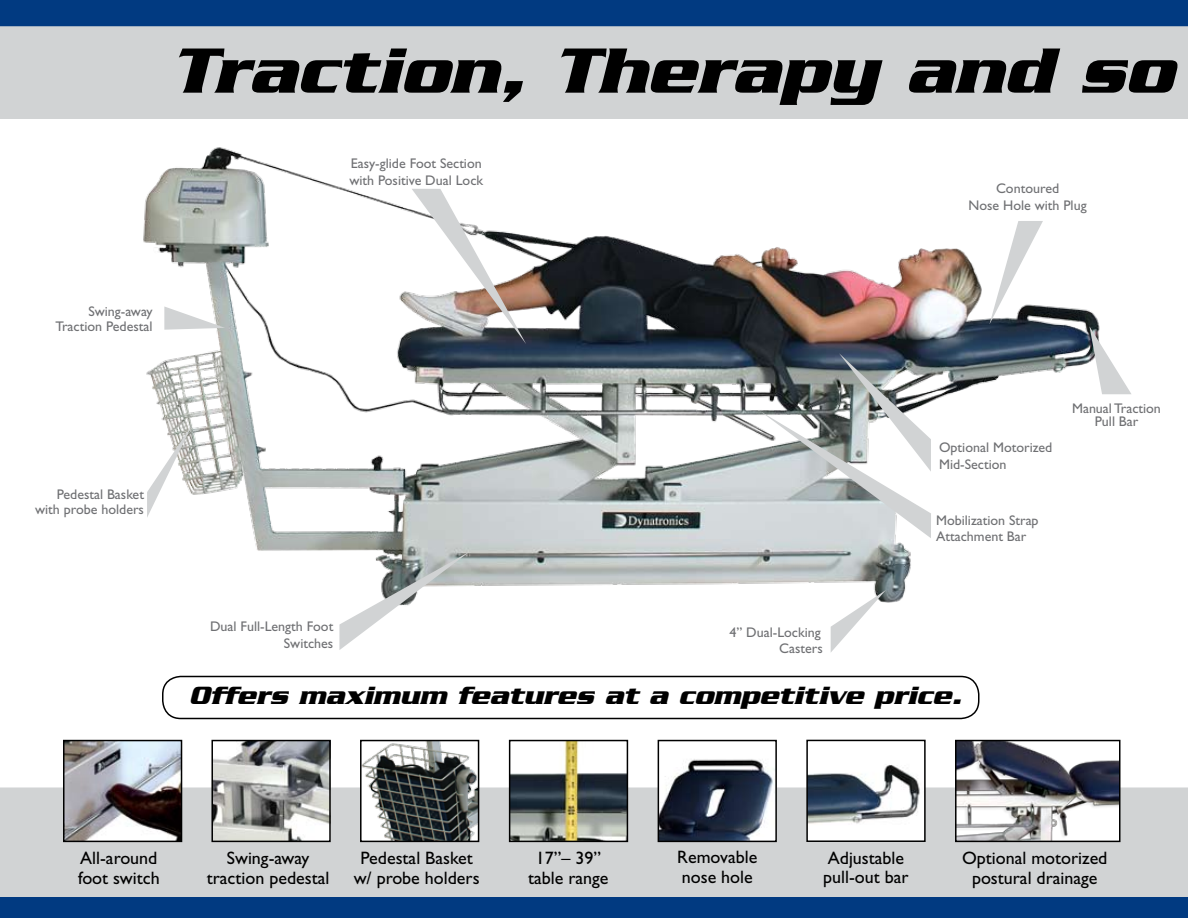
<style>
.page{position:relative;width:1188px;height:918px;background:#fff}
.page>*{position:absolute;margin:0;border:0;box-sizing:border-box;transform-origin:0 0}
.t1{font:italic 700 69px "Serpentine";color:#000}
.t2{font:italic 700 27px "Serpentine";color:#000}
.t3{font:18px/19.5px "Gill Sans";color:#000;text-align:center}
.t4{font:13.95px/16.8px "Gill Sans";color:#6f7073;text-align:right}
</style>
<div class="page">
<div style="left:0;top:787px;width:1188px;height:110px;background:#d1d3d4"></div>
<svg style="left:0;top:0;width:1188px;height:119px;background:#a3b1c1"></svg>
<img style="left:143px;top:147px;width:971px;height:495px">
<svg style="left:339px;top:552px;width:131px;height:98px"></svg>
<svg style="left:412px;top:189px;width:114px;height:155px"></svg>
<svg style="left:760px;top:353px;width:171px;height:185px"></svg>
<svg style="left:1089px;top:326px;width:42px;height:68px"></svg>
<svg style="left:831px;top:590px;width:55px;height:62px"></svg>
<svg style="left:164px;top:306px;width:61px;height:24px"></svg>
<svg style="left:989px;top:221px;width:54px;height:103px"></svg>
<svg style="left:147px;top:425px;width:45px;height:93px"></svg>
<img style="left:958px;top:743px;width:159px;height:96px">
<div style="left:955px;top:740px;width:165px;height:102px;border:2px solid #000"></div>
<img style="left:66px;top:743px;width:113px;height:96px">
<div style="left:63px;top:740px;width:119px;height:102px;border:2px solid #000"></div>
<img style="left:214px;top:743px;width:114px;height:96px">
<div style="left:211px;top:740px;width:120px;height:102px;border:2px solid #000"></div>
<img style="left:512px;top:743px;width:113px;height:96px">
<div style="left:509px;top:740px;width:119px;height:102px;border:2px solid #000"></div>
<img style="left:661px;top:759px;width:113px;height:80px">
<div style="left:658px;top:740px;width:119px;height:102px;border:2px solid #000"></div>
<img style="left:809px;top:765px;width:114px;height:74px">
<div style="left:806px;top:740px;width:120px;height:102px;border:2px solid #000"></div>
<div style="left:0;top:897px;width:1188px;height:21px;background:#013a81"></div>
<div style="left:162px;top:676px;width:818px;height:43px;border:2px solid #000;border-radius:18px"></div>
<img style="left:363px;top:743px;width:113px;height:96px">
<div style="left:360px;top:740px;width:119px;height:102px;border:2px solid #000"></div>
<h1 class="t1" style="left:170px;top:31px;width:1005px">Traction, Therapy and so</h1>
<p class="t4" style="left:55px;top:304px;width:99px;line-height:15px">Swing-away<br>Traction Pedestal</p>
<p class="t4" style="left:35px;top:487px;width:110px;line-height:15px">Pedestal Basket with probe holders</p>
<p class="t4" style="left:349px;top:155px;width:135px;text-align:left">Easy-glide Foot Section with Positive Dual Lock</p>
<p class="t4" style="left:210px;top:618px;width:125px">Dual Full-Length Foot<br>Switches</p>
<p class="t4" style="left:729px;top:624px;width:95px">4” Dual-Locking<br>Casters</p>
<p class="t4" style="left:969px;top:180px;width:120px;text-align:center">Contoured<br>Nose Hole with Plug</p>
<p class="t4" style="left:939px;top:439px;width:115px;text-align:left">Optional Motorized<br>Mid-Section</p>
<p class="t4" style="left:936px;top:512px;width:104px;text-align:left">Mobilization Strap<br>Attachment Bar</p>
<p class="t4" style="left:1072px;top:401px;width:90px;line-height:13.6px;text-align:center">Manual Traction<br>Pull Bar</p>
<h2 class="t2" style="left:189px;top:680px;width:775px">Offers maximum features at a competitive price.</h2>
<p class="t3" style="left:78px;top:848px;width:83px;text-align:left">All-around foot switch</p>
<p class="t3" style="left:207px;top:848px;width:124px">Swing-away traction pedestal</p>
<p class="t3" style="left:528px;top:848px;width:82px">17”– 39” table range</p>
<p class="t3" style="left:677px;top:848px;width:82px;text-align:left">Removable nose hole</p>
<p class="t3" style="left:823px;top:848px;width:87px;text-align:left">Adjustable pull-out bar</p>
<p class="t3" style="left:354px;top:848px;width:127px">Pedestal Basket w/ probe holders</p>
<p class="t3" style="left:962px;top:848px;width:147px">Optional motorized postural drainage</p>
</div>
